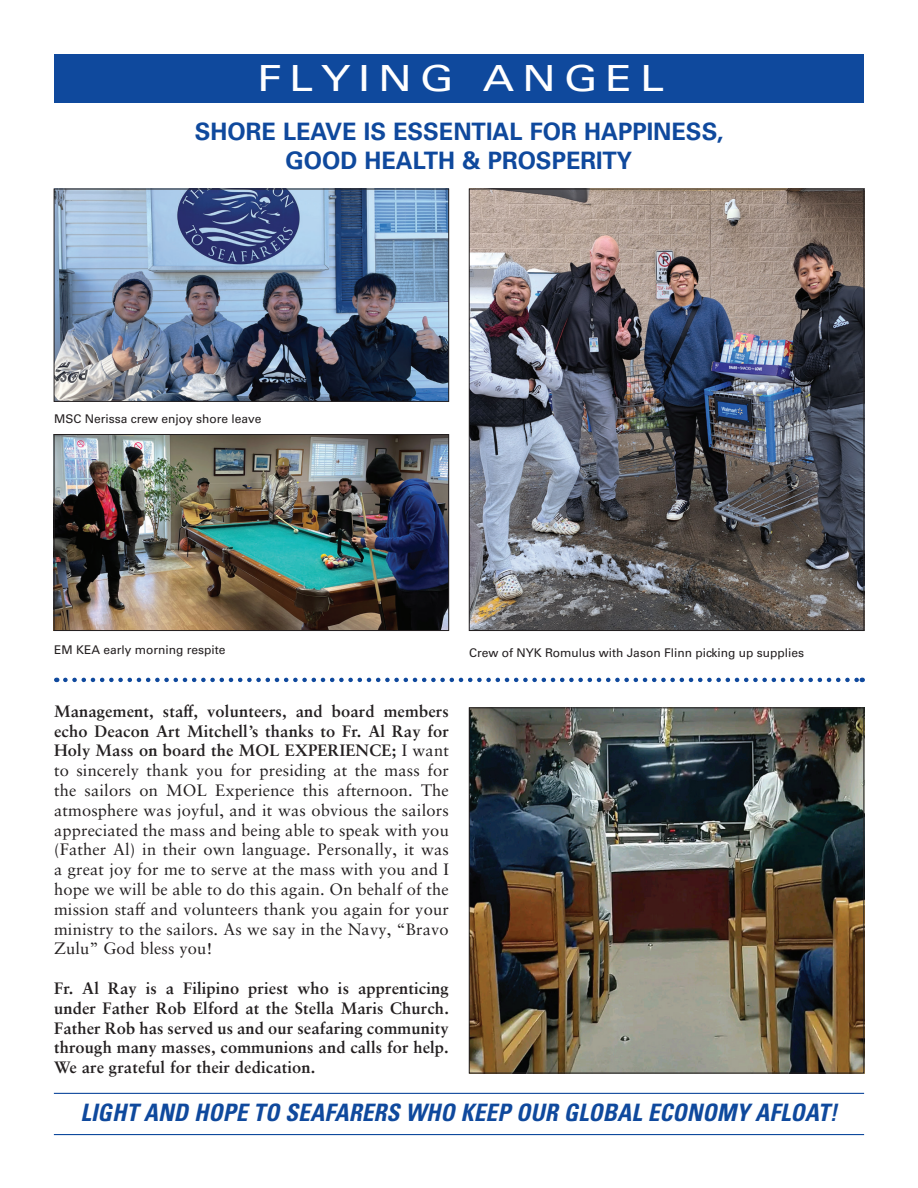
<style>
.page{position:relative;width:918px;height:1188px;background:#fff}
.page>*{position:absolute;margin:0;border:0;box-sizing:border-box;transform-origin:0 0}
.t1{font:36px "Univers LT Std";letter-spacing:.18em;color:#fff;scale:1.21 1}
.t2{font:700 24px/28.5px "Univers LT Std";color:#0f499d;text-align:center}
.t3{font:italic 700 condensed 24px "Univers LT Std";letter-spacing:.005em;color:#0f499d}
.t4{font:16.5px/19.8px "Sabon LT Pro";letter-spacing:.01em;color:#231f20;text-align:justify}
.t5{font:700 16.5px/19.8px "Sabon LT Pro";letter-spacing:.01em;color:#231f20;text-align:justify}
.t6{font:12px "Univers LT Std";color:#231f20}
.s1{font-weight:700}
</style>
<div class="page">
<div style="left:54px;top:54px;width:810px;height:48px;background:#0f499d"></div>
<hr style="left:54px;top:1093px;width:810px;height:1px;background:#0f499d">
<hr style="left:54px;top:1134px;width:810px;height:1px;background:#0f499d">
<img style="left:56px;top:191px;width:391px;height:209px">
<div style="left:54px;top:189px;width:395px;height:213px;border:1px solid #231f20"></div>
<img style="left:56px;top:436px;width:391px;height:193px">
<div style="left:54px;top:434px;width:395px;height:197px;border:1px solid #231f20"></div>
<img style="left:471px;top:710px;width:391px;height:361px">
<div style="left:469px;top:708px;width:395px;height:365px;border:1px solid #231f20"></div>
<svg style="left:65px;top:678px;width:798px;height:4px"></svg>
<img style="left:471px;top:191px;width:391px;height:438px">
<h1 class="t1" style="left:257px;top:57px;width:338px">FLYING ANGEL</h1>
<h2 class="t2" style="left:195px;top:118px;width:530px">SHORE LEAVE IS ESSENTIAL FOR HAPPINESS,<br>GOOD HEALTH &amp; PROSPERITY</h2>
<p class="t6" style="left:54px;top:411px;width:209px">MSC Nerissa crew enjoy shore leave</p>
<p class="t6" style="left:54px;top:643px;width:173px">EM KEA early morning respite</p>
<p class="t4" style="left:54px;top:701px;width:396px"><span class="s1">Management, staff, volunteers, and board members echo Deacon Art Mitchell’s thanks to Fr. Al Ray for Holy Mass on board the MOL EXPERIENCE;</span> I want to sincerely thank you for presiding at the mass for the sailors on MOL Experience this afternoon. The atmosphere was joyful, and it was obvious the sailors appreciated the mass and being able to speak with you (Father Al) in their own language. Personally, it was a great joy for me to serve at the mass with you and I hope we will be able to do this again. On behalf of the mission staff and volunteers thank you again for your ministry to the sailors. As we say in the Navy, “Bravo Zulu” God bless you!</p>
<p class="t5" style="left:54px;top:978px;width:396px">Fr. Al Ray is a Filipino priest who is apprenticing under Father Rob Elford at the Stella Maris Church.<br>Father Rob has served us and our seafaring community through many masses, communions and calls for help.<br>We are grateful for their dedication.</p>
<p class="t6" style="left:469px;top:645px;width:336px">Crew of NYK Romulus with Jason Flinn picking up supplies</p>
<h2 class="t3" style="left:81px;top:1098px;width:758px">LIGHT AND HOPE TO SEAFARERS WHO KEEP OUR GLOBAL ECONOMY AFLOAT!</h2>
</div>
